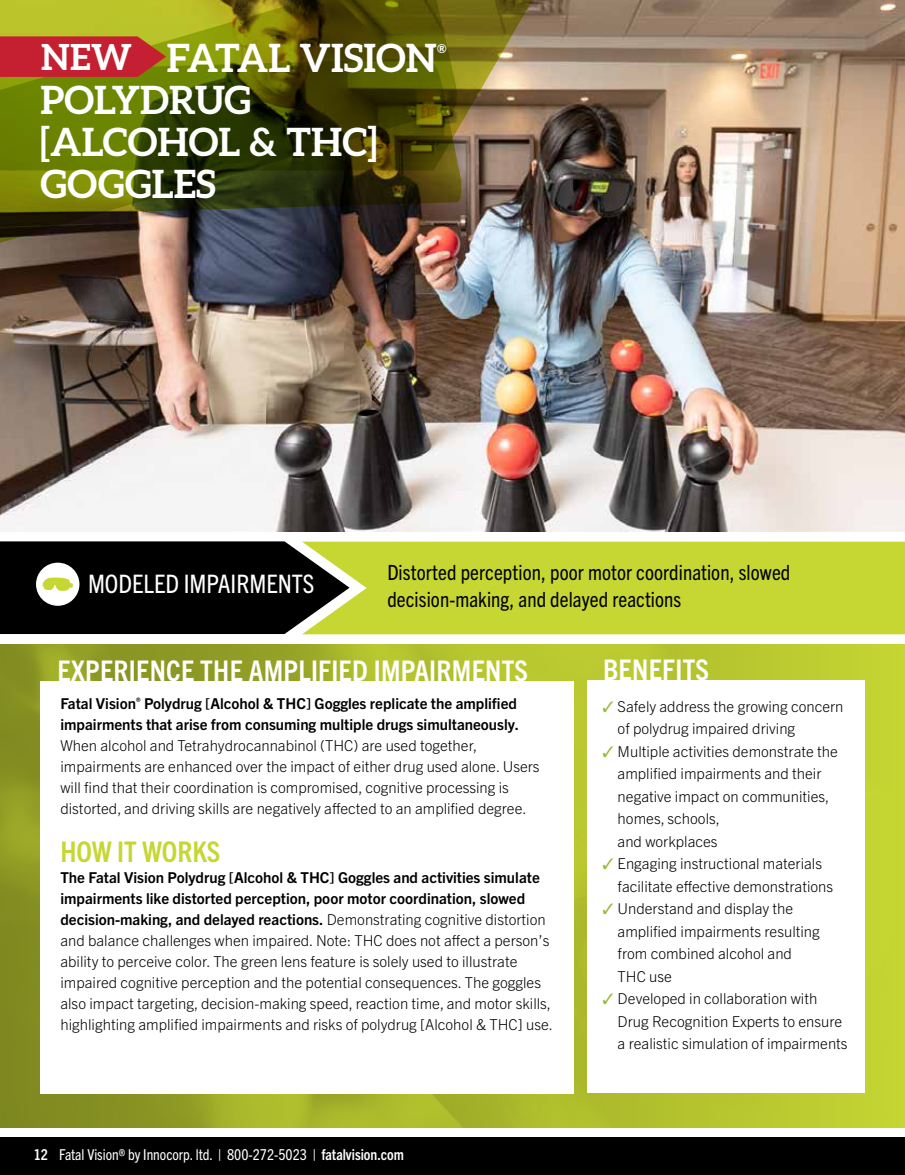
<style>
.page{position:relative;width:905px;height:1175px;background:#fff}
.page>*{position:absolute;margin:0;border:0;box-sizing:border-box;transform-origin:0 0}
.t1{font:700 39px/42px "Aleo";color:#fff}
.t2{font:700 36px "Aleo";color:#fff}
.t3{font:700 condensed 28.5px "Trade Gothic Next LT Pro";letter-spacing:.01em;color:#fff}
.t4{font:700 condensed 28.5px "Trade Gothic Next LT Pro";color:#c6d633}
.t5{font:condensed 25.5px "Trade Gothic Next LT Pro";color:#fff}
.t6{font:condensed 21px/27px "Trade Gothic Next LT Pro";letter-spacing:.005em;color:#000}
.t7{font:300 15px/22.5px "Trade Gothic Next LT Pro";color:#000}
.t8{font:700 15px/21px "Trade Gothic Next LT Pro";color:#000}
.t9{font:condensed 15px "Trade Gothic Next LT Pro";color:#fff}
.t10{font:700 12.3px "Aleo";color:#fff}
.s1{font-weight:700}
.s2{color:#96ba3d}
</style>
<div class="page">
<div style="left:0;top:1137px;width:904px;height:37px;background:#000"></div>
<img style="left:0;top:644px;width:903px;height:483px">
<img style="left:0;top:0;width:904px;height:531px">
<div style="left:349px;top:541px;width:555px;height:93px;background:#c6d633"></div>
<svg style="left:458px;top:0;width:82px;height:170px;background:#937e52"></svg>
<svg style="left:0;top:541px;width:349px;height:93px;background:#202118"></svg>
<div style="left:40px;top:681px;width:534px;height:413px;background:#fff"></div>
<div style="left:587px;top:680px;width:277px;height:413px;background:#fff"></div>
<img style="left:0;top:0;width:458px;height:271px">
<svg style="left:0;top:58px;width:463px;height:161px;background:#495007"></svg>
<svg style="left:0;top:36px;width:166px;height:41px;background:#bf2c2e"></svg>
<h1 class="t1" style="left:167px;top:36px;width:272px">FATAL VISION</h1>
<p class="t10" style="left:437px;top:41px;width:11px">®</p>
<h1 class="t1" style="left:41px;top:78px;width:338px">POLYDRUG [ALCOHOL &amp; THC]<br>GOGGLES</h1>
<h2 class="t2" style="left:41px;top:36px;width:92px">NEW</h2>
<h3 class="t5" style="left:88px;top:566px;width:228px">MODELED IMPAIRMENTS</h3>
<h3 class="t6" style="left:387px;top:557px;width:404px">Distorted perception, poor motor coordination, slowed decision-making, and delayed reactions</h3>
<h3 class="t3" style="left:58px;top:651px;width:472px">EXPERIENCE THE AMPLIFIED IMPAIRMENTS</h3>
<p class="t8" style="left:60px;top:692px;width:460px">Fatal Vision<sup>®</sup> Polydrug [Alcohol &amp; THC] Goggles replicate the amplified impairments that arise from consuming multiple drugs simultaneously.</p>
<p class="t7" style="left:60px;top:734px;width:480px;line-height:21px">When alcohol and Tetrahydrocannabinol (THC) are used together, impairments are enhanced over the impact of either drug used alone. Users will find that their coordination is compromised, cognitive processing is distorted, and driving skills are negatively affected to an amplified degree.</p>
<h3 class="t4" style="left:60px;top:832px;width:161px">HOW IT WORKS</h3>
<p class="t7" style="left:60px;top:866px;width:494px;line-height:21px"><span class="s1">The Fatal Vision Polydrug [Alcohol &amp; THC] Goggles and activities simulate impairments like distorted perception, poor motor coordination, slowed decision-making, and delayed reactions.</span> Demonstrating cognitive distortion and balance challenges when impaired. Note: THC does not affect a person’s ability to perceive color. The green lens feature is solely used to illustrate impaired cognitive perception and the potential consequences. The goggles also impact targeting, decision-making speed, reaction time, and motor skills, highlighting amplified impairments and risks of polydrug [Alcohol &amp; THC] use.</p>
<p class="t9" style="left:34px;top:1144px;width:372px"><span class="s1">12</span> Fatal Vision® by Innocorp. ltd. | 800-272-5023 | <span class="s1">fatalvision.com</span></p>
<h3 class="t3" style="left:603px;top:650px;width:107px">BENEFITS</h3>
<p class="t7" style="left:617px;top:694px;width:227px;text-indent:-15px"><span class="s2">✓</span> Safely address the growing concern of polydrug impaired driving</p>
<p class="t7" style="left:617px;top:739px;width:222px;text-indent:-15px"><span class="s2">✓</span> Multiple activities demonstrate the amplified impairments and their negative impact on communities, homes, schools,<br>and workplaces</p>
<p class="t7" style="left:617px;top:851px;width:217px;text-indent:-15px"><span class="s2">✓</span> Engaging instructional materials facilitate effective demonstrations</p>
<p class="t7" style="left:617px;top:896px;width:204px;text-indent:-15px"><span class="s2">✓</span> Understand and display the amplified impairments resulting from combined alcohol and<br>THC use</p>
<p class="t7" style="left:617px;top:986px;width:231px;text-indent:-15px"><span class="s2">✓</span> Developed in collaboration with<br>Drug Recognition Experts to ensure a realistic simulation of impairments</p>
</div>
